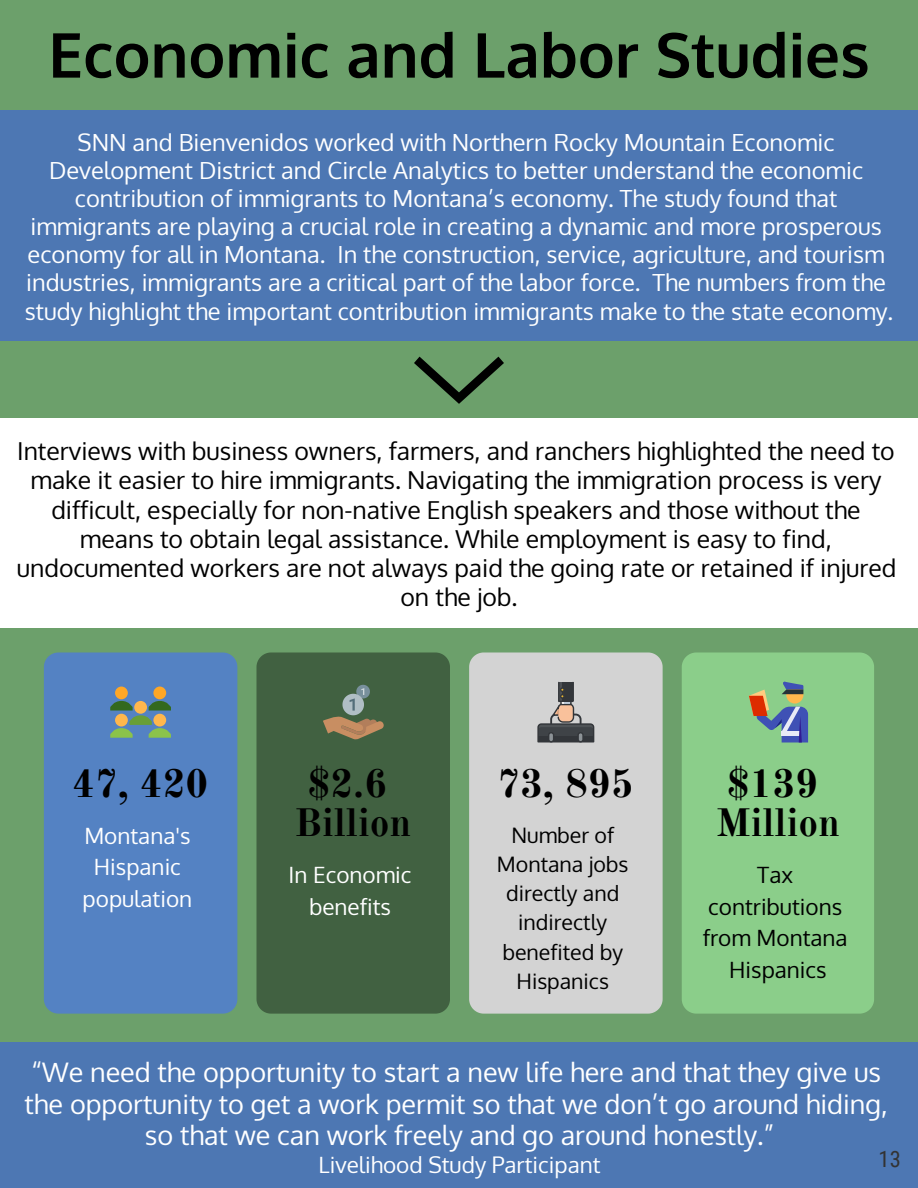
<style>
.page{position:relative;width:918px;height:1188px;background:#6ca06b}
.page>*{position:absolute;margin:0;border:0;box-sizing:border-box;transform-origin:0 0}
.t1{font:700 61.8px "Oxygen";color:#000}
.t2{font:700 39.3px/39.3px "Old Standard TT";color:#000;text-align:center}
.t3{font:27px/31.5px "Oxygen";color:#fff;text-align:center}
.t4{font:24.75px/29.2px "Oxygen";color:#000;text-align:center}
.t5{font:23.7px/28.2px "Oxygen";color:#fff;text-align:center}
.t6{font:22.5px/31.5px "Oxygen";color:#fff;text-align:center}
.t7{font:22.5px/31.5px "Oxygen";color:#000;text-align:center}
.t8{font:22.5px "Roboto Condensed";color:#333}
.t9{font:21.3px/29.2px "Oxygen";color:#000;text-align:center}
</style>
<div class="page">
<div style="left:44px;top:652px;width:193px;height:362px;background:#5482c3"></div>
<div style="left:115px;top:687px;width:13px;height:12px;background:#ffa726;border-radius:50%"></div>
<div style="left:153px;top:687px;width:13px;height:12px;background:#ffa726;border-radius:50%"></div>
<svg style="left:110px;top:701px;width:61px;height:37px;background:#759378"></svg>
<div style="left:256px;top:652px;width:194px;height:362px;background:#416141"></div>
<svg style="left:323px;top:685px;width:61px;height:55px;background:#6f765a"></svg>
<div style="left:469px;top:652px;width:194px;height:362px;background:#d3d3d3"></div>
<div style="left:559px;top:682px;width:14px;height:19px;background:#4d5054"></div>
<div style="left:562px;top:682px;width:11px;height:19px;background:#33363a"></div>
<div style="left:558px;top:682px;width:16px;height:20px;border:1px solid #33363a"></div>
<svg style="left:537px;top:686px;width:58px;height:56px;background:#9e9a99"></svg>
<div style="left:538px;top:736px;width:56px;height:6px;background:#33363a"></div>
<div style="left:549px;top:733px;width:5px;height:9px;background:#8c9296;border-radius:2px"></div>
<div style="left:548px;top:732px;width:6px;height:10px;border:1px solid #33363a;border-radius:2px"></div>
<div style="left:578px;top:733px;width:5px;height:9px;background:#8c9296;border-radius:2px"></div>
<div style="left:577px;top:732px;width:7px;height:10px;border:1px solid #33363a;border-radius:2px"></div>
<div style="left:682px;top:652px;width:192px;height:362px;background:#8bce8a"></div>
<svg style="left:749px;top:682px;width:59px;height:60px;background:#85978c"></svg>
<div style="left:0;top:110px;width:918px;height:231px;background:#4d77b3"></div>
<div style="left:0;top:418px;width:918px;height:210px;background:#fff"></div>
<svg style="left:414px;top:357px;width:90px;height:47px"></svg>
<div style="left:0;top:1043px;width:918px;height:145px;background:#4d77b3"></div>
<h1 class="t1" style="left:48px;top:17px;width:823px">Economic and Labor Studies</h1>
<p class="t5" style="left:25px;top:128px;width:870px">SNN and Bienvenidos worked with Northern Rocky Mountain Economic Development District and Circle Analytics to better understand the economic contribution of immigrants to Montana’s economy. The study found that immigrants are playing a crucial role in creating a dynamic and more prosperous economy for all in Montana. In the construction, service, agriculture, and tourism industries, immigrants are a critical part of the labor force. The numbers from the study highlight the important contribution immigrants make to the state economy.</p>
<p class="t4" style="left:17px;top:437px;width:881px">Interviews with business owners, farmers, and ranchers highlighted the need to make it easier to hire immigrants. Navigating the immigration process is very difficult, especially for non-native English speakers and those without the means to obtain legal assistance. While employment is easy to find, undocumented workers are not always paid the going rate or retained if injured on the job.</p>
<h2 class="t2" style="left:72px;top:761px;width:138px">47, 420</h2>
<p class="t6" style="left:83px;top:820px;width:111px">Montana's<br>Hispanic population</p>
<h2 class="t2" style="left:294px;top:761px;width:119px">$2.6<br>Billion</h2>
<p class="t6" style="left:289px;top:859px;width:124px">In Economic benefits</p>
<h2 class="t2" style="left:497px;top:761px;width:138px">73, 895</h2>
<p class="t9" style="left:497px;top:820px;width:133px">Number of<br>Montana jobs directly and indirectly benefited by<br>Hispanics</p>
<h2 class="t2" style="left:716px;top:761px;width:126px;text-align:left">$139<br>Million</h2>
<p class="t7" style="left:703px;top:859px;width:146px">Tax contributions from Montana<br>Hispanics</p>
<p class="t3" style="left:25px;top:1057px;width:865px">“We need the opportunity to start a new life here and that they give us the opportunity to get a work permit so that we don’t go around hiding, so that we can work freely and go around honestly.”</p>
<p class="t6" style="left:319px;top:1150px;width:283px">Livelihood Study Participant</p>
<p class="t8" style="left:879px;top:1143px;width:24px">13</p>
</div>
